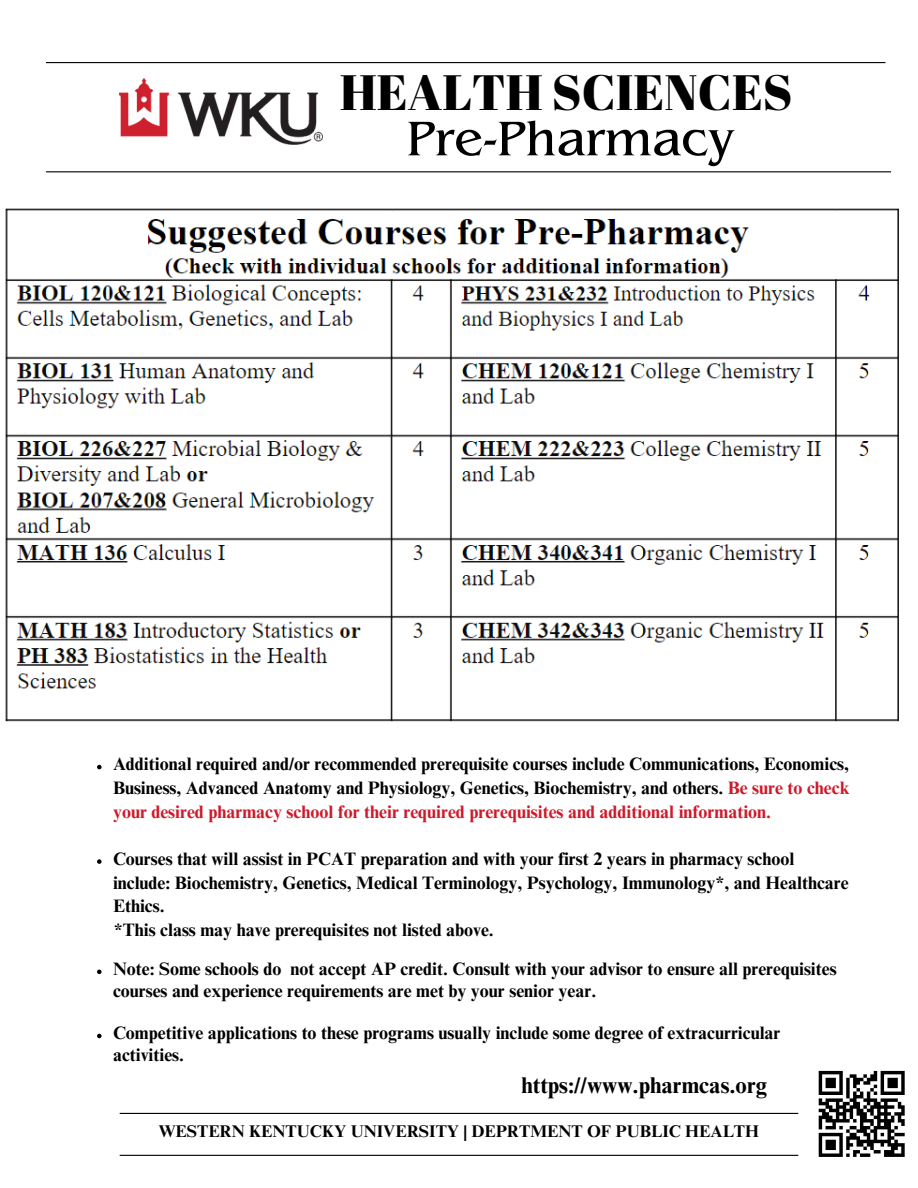
<style>
.page{position:relative;width:918px;height:1188px;background:#fff}
.page>*{position:absolute;margin:0;border:0;box-sizing:border-box;transform-origin:0 0}
.t1{font:50.85px "Benguiat Pro ITC";color:#000}
.t2{font:49.65px "Abril Fatface";color:#000}
.t3{font:700 22.8px "Times NRMT Pro";color:#000}
.t4{font:700 18px/23.7px "Times NRMT Pro";color:#000}
.t5{font:700 16.95px "Times NRMT Pro";color:#000}
.s1{color:#cd1a2b}
</style>
<div class="page">
<hr style="left:120px;top:1113px;width:678px;height:1px;background:#000">
<hr style="left:120px;top:1155px;width:678px;height:1px;background:#000">
<img style="left:120px;top:79px;width:202px;height:65px">
<svg style="left:819px;top:1071px;width:86px;height:86px"></svg>
<svg style="left:860px;top:1153px;width:10px;height:4px"></svg>
<svg style="left:884px;top:1153px;width:21px;height:4px"></svg>
<hr style="left:46px;top:171px;width:845px;height:1px;background:#000">
<hr style="left:46px;top:62px;width:840px;height:1px;background:#000">
<img style="left:5px;top:208px;width:894px;height:514px">
<svg style="left:97px;top:765px;width:5px;height:4px"></svg>
<svg style="left:97px;top:859px;width:5px;height:5px"></svg>
<svg style="left:97px;top:970px;width:5px;height:4px"></svg>
<svg style="left:97px;top:1034px;width:5px;height:4px"></svg>
<h2 class="t2" style="left:340px;top:58px;width:454px">HEALTH SCIENCES</h2>
<p class="t1" style="left:406px;top:121px;width:329px">Pre-Pharmacy</p>
<h5 class="t4" style="left:113px;top:755px;width:738px;text-align:justify">Additional required and/or recommended prerequisite courses include Communications, Economics, Business, Advanced Anatomy and Physiology, Genetics, Biochemistry, and others. <span class="s1">Be sure to check your desired pharmacy school for their required prerequisites and additional information.</span></h5>
<p class="t4" style="left:113px;top:849px;width:737px">Courses that will assist in PCAT preparation and with your first 2 years in pharmacy school include: Biochemistry, Genetics, Medical Terminology, Psychology, Immunology*, and Healthcare<br>Ethics.</p>
<p class="t4" style="left:114px;top:920px;width:381px">*This class may have prerequisites not listed above.</p>
<p class="t4" style="left:113px;top:961px;width:725px;line-height:21.3px">Note: Some schools do not accept AP credit. Consult with your advisor to ensure all prerequisites courses and experience requirements are met by your senior year.</p>
<h3 class="t4" style="left:113px;top:1025px;width:669px;line-height:21.3px">Competitive applications to these programs usually include some degree of extracurricular activities.</h3>
<p class="t3" style="left:521px;top:1077px;width:247px">https://www.pharmcas.org</p>
<p class="t5" style="left:159px;top:1125px;width:602px">WESTERN KENTUCKY UNIVERSITY | DEPRTMENT OF PUBLIC HEALTH</p>
</div>
